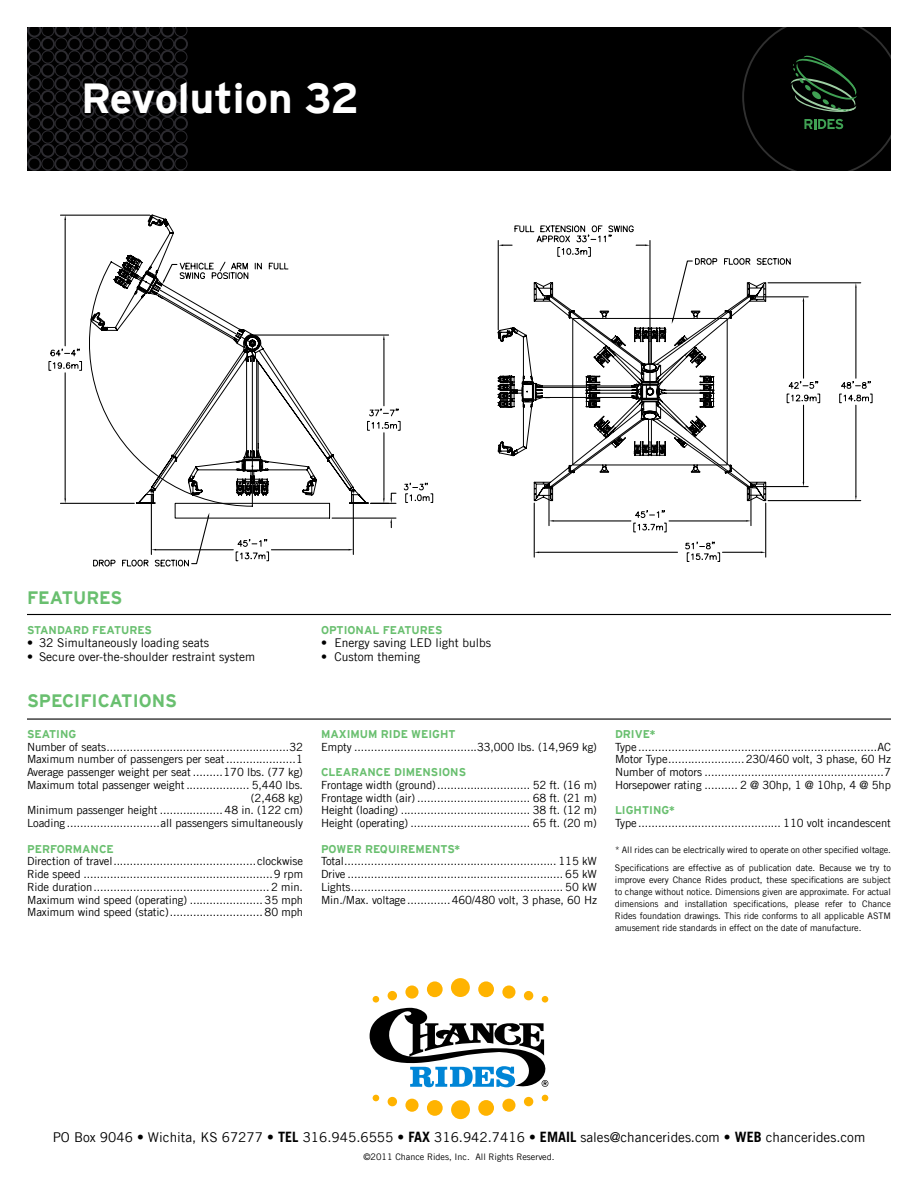
<style>
.page{position:relative;width:918px;height:1188px;background:#fff}
.page>*{position:absolute;margin:0;border:0;box-sizing:border-box;transform-origin:0 0}
.t1{font:700 42px "Interstate";color:#fff}
.t2{font:700 18px "Interstate";color:#69bf6f}
.t3{font:13.5px "Trade Gothic LT";color:#000}
.t4{font:12px "Trade Gothic LT";color:#000}
.t5{font:11.25px/12.8px "Trade Gothic LT";letter-spacing:-.01em;color:#000;text-align:justify}
.t6{font:700 11.25px "Interstate";color:#69bf6f}
.t7{font:9px/12px "Trade Gothic LT";letter-spacing:-.01em;color:#000}
.s1{font-weight:700;font-size:14.25px}
</style>
<div class="page">
<div style="left:27px;top:27px;width:864px;height:144px;background:#000"></div>
<svg style="left:27px;top:27px;width:161px;height:144px"></svg>
<svg style="left:742px;top:27px;width:149px;height:144px"></svg>
<hr style="left:27px;top:614px;width:864px;height:1px;background:#000">
<hr style="left:27px;top:719px;width:864px;height:1px;background:#000">
<div style="left:405px;top:1099px;width:14px;height:13px;background:#ffb300;border-radius:50%"></div>
<div style="left:388px;top:1097px;width:9px;height:9px;background:#ffb300;border-radius:50%"></div>
<div style="left:427px;top:1100px;width:16px;height:16px;background:#ffb300;border-radius:50%"></div>
<div style="left:451px;top:1100px;width:19px;height:19px;background:#ffb300;border-radius:50%"></div>
<div style="left:502px;top:1099px;width:14px;height:13px;background:#ffb300;border-radius:50%"></div>
<div style="left:524px;top:1097px;width:9px;height:9px;background:#ffb300;border-radius:50%"></div>
<div style="left:478px;top:1100px;width:16px;height:16px;background:#ffb300;border-radius:50%"></div>
<div style="left:502px;top:985px;width:13px;height:14px;background:#ffb300;border-radius:50%"></div>
<div style="left:524px;top:991px;width:9px;height:9px;background:#ffb300;border-radius:50%"></div>
<div style="left:542px;top:996px;width:6px;height:7px;background:#ffb300;border-radius:50%"></div>
<div style="left:478px;top:981px;width:16px;height:16px;background:#ffb300;border-radius:50%"></div>
<div style="left:451px;top:978px;width:19px;height:19px;background:#ffb300;border-radius:50%"></div>
<div style="left:405px;top:985px;width:14px;height:14px;background:#ffb300;border-radius:50%"></div>
<div style="left:388px;top:991px;width:9px;height:9px;background:#ffb300;border-radius:50%"></div>
<div style="left:373px;top:996px;width:6px;height:7px;background:#ffb300;border-radius:50%"></div>
<div style="left:427px;top:981px;width:16px;height:16px;background:#ffb300;border-radius:50%"></div>
<svg style="left:370px;top:1008px;width:179px;height:93px"></svg>
<svg style="left:48px;top:214px;width:825px;height:353px"></svg>
<h1 class="t1" style="left:81px;top:75px;width:280px">Revolution 32</h1>
<h2 class="t2" style="left:27px;top:588px;width:97px">FEATURES</h2>
<p class="t6" style="left:27px;top:623px;width:127px">STANDARD FEATURES</p>
<p class="t4" style="left:27px;top:636px;width:184px">• 32 Simultaneously loading seats</p>
<p class="t4" style="left:27px;top:649px;width:230px">• Secure over-the-shoulder restraint system</p>
<h2 class="t2" style="left:27px;top:691px;width:152px">SPECIFICATIONS</h2>
<p class="t6" style="left:27px;top:728px;width:51px">SEATING</p>
<p class="t5" style="left:27px;top:740px;width:278px;text-align:right">Number of seats.......................................................32<br>Maximum number of passengers per seat .....................1<br>Average passenger weight per seat .........170 lbs. (77 kg)<br>Maximum total passenger weight ................... 5,440 lbs. (2,468 kg)<br>Minimum passenger height ................... 48 in. (122 cm)<br>Loading ............................all passengers simultaneously</p>
<p class="t6" style="left:27px;top:842px;width:88px">PERFORMANCE</p>
<p class="t5" style="left:27px;top:855px;width:278px">Direction of travel...........................................clockwise Ride speed .........................................................9 rpm Ride duration..................................................... 2 min.<br>Maximum wind speed (operating) ...................... 35 mph Maximum wind speed (static)............................ 80 mph</p>
<p class="t6" style="left:321px;top:623px;width:123px">OPTIONAL FEATURES</p>
<p class="t4" style="left:321px;top:636px;width:172px">• Energy saving LED light bulbs</p>
<p class="t4" style="left:321px;top:649px;width:101px">• Custom theming</p>
<p class="t6" style="left:321px;top:728px;width:136px">MAXIMUM RIDE WEIGHT</p>
<p class="t5" style="left:321px;top:740px;width:278px">Empty .....................................33,000 lbs. (14,969 kg)</p>
<p class="t6" style="left:321px;top:766px;width:147px">CLEARANCE DIMENSIONS</p>
<p class="t5" style="left:321px;top:778px;width:278px">Frontage width (ground)............................ 52 ft. (16 m)<br>Frontage width (air) .................................. 68 ft. (21 m)<br>Height (loading) ....................................... 38 ft. (12 m)<br>Height (operating) .................................... 65 ft. (20 m)</p>
<p class="t6" style="left:321px;top:843px;width:141px">POWER REQUIREMENTS*</p>
<p class="t5" style="left:321px;top:855px;width:278px">Total................................................................ 115 kW Drive ................................................................. 65 kW Lights................................................................ 50 kW Min./Max. voltage .............460/480 volt, 3 phase, 60 Hz</p>
<p class="t6" style="left:615px;top:728px;width:42px">DRIVE*</p>
<p class="t5" style="left:615px;top:740px;width:278px">Type ........................................................................AC Motor Type.......................230/460 volt, 3 phase, 60 Hz Number of motors ......................................................7<br>Horsepower rating .......... 2 @ 30hp, 1 @ 10hp, 4 @ 5hp</p>
<p class="t6" style="left:615px;top:804px;width:61px">LIGHTING*</p>
<p class="t5" style="left:615px;top:817px;width:277px">Type ........................................... 110 volt incandescent</p>
<p class="t7" style="left:615px;top:840px;width:278px;line-height:18px">* All rides can be electrically wired to operate on other specified voltage.<br>Specifications are effective as of publication date. Because we try to</p>
<p class="t7" style="left:615px;top:873px;width:278px;text-align:justify">improve every Chance Rides product, these specifications are subject to change without notice. Dimensions given are approximate. For actual dimensions and installation specifications, please refer to Chance Rides foundation drawings. This ride conforms to all applicable ASTM amusement ride standards in effect on the date of manufacture.</p>
<p class="t3" style="left:53px;top:1129px;width:814px">PO Box 9046 • Wichita, KS 67277 • <span class="s1">TEL</span> 316.945.6555 • <span class="s1">FAX</span> 316.942.7416 • <span class="s1">EMAIL</span> sales@chancerides.com • <span class="s1">WEB</span> chancerides.com</p>
<p class="t7" style="left:363px;top:1151px;width:193px">©2011 Chance Rides, Inc. All Rights Reserved.</p>
</div>
